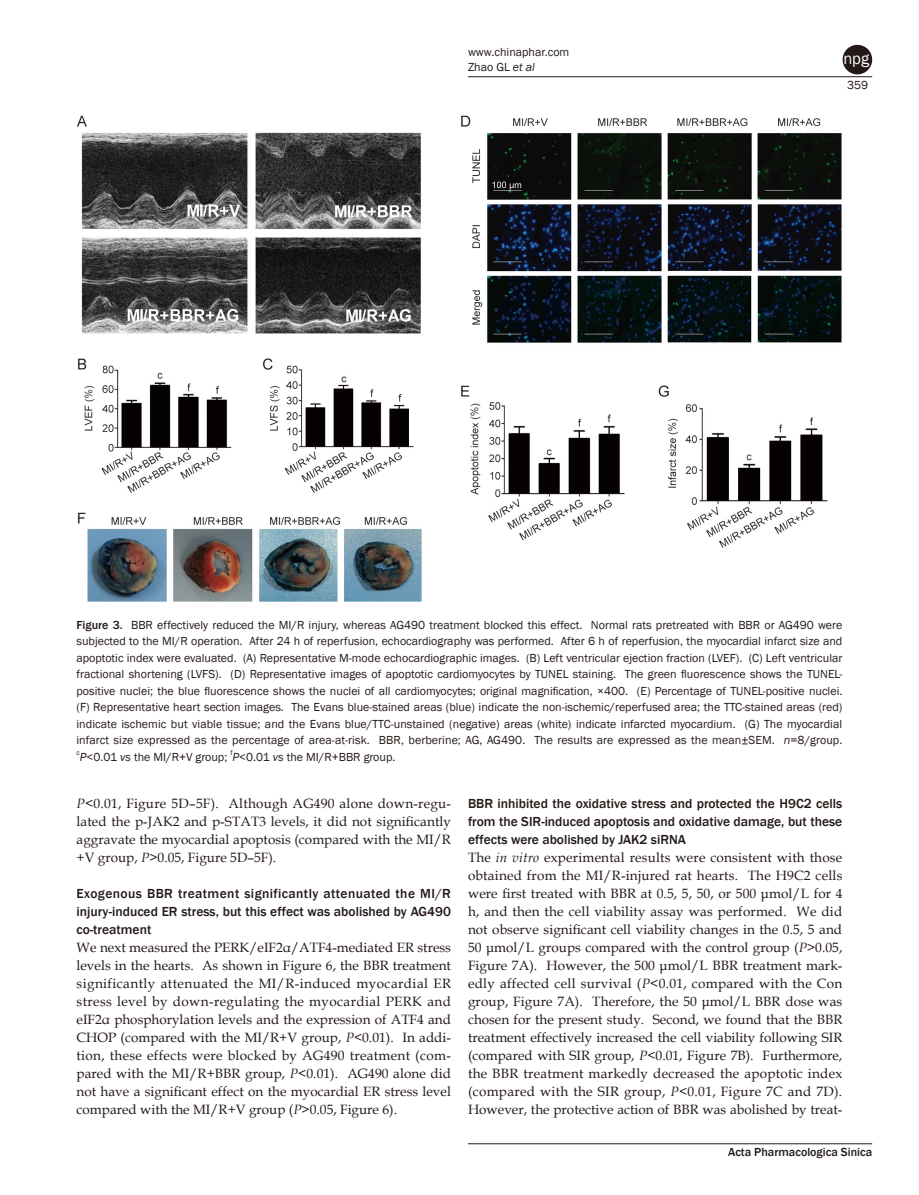
<style>
.page{position:relative;width:919px;height:1195px;background:#fff}
.page>*{position:absolute;margin:0;border:0;box-sizing:border-box;transform-origin:0 0}
.t1{font:16.5px "Franklin Gothic";color:#fff}
.无段头空英文正文{font:13.5px/18px "Book Antiqua";color:#231916;text-align:justify}
.二级标题{font:500 13.5px/18px "Franklin Gothic";color:#231916;text-align:justify}
.图表注{font:12px/16.5px "Franklin Gothic";color:#231916}
.t2{font:500 12px "Franklin Gothic";color:#231916}
.s1{font-style:italic}
.s2{font-weight:500}
</style>
<div class="page">
<hr style="left:468px;top:76px;width:404px;height:1px;background:#231916">
<hr style="left:468px;top:1143px;width:404px;height:1px;background:#231916">
<div style="left:842px;top:45px;width:30px;height:29px;background:#231916;border-radius:50%"></div>
<img style="left:77px;top:115px;width:765px;height:487px">
<p class="图表注" style="left:468px;top:45px;width:103px;line-height:15px">www.chinaphar.com<br>Zhao GL <span class="s1">et al</span></p>
<p class="t1" style="left:843px;top:48px;width:27px">npg</p>
<p class="图表注" style="left:847px;top:77px;width:23px">359</p>
<p class="图表注" style="left:76px;top:617px;width:767px;text-align:justify"><span class="s2">Figure 3.</span> BBR effectively reduced the MI/R injury, whereas AG490 treatment blocked this effect. Normal rats pretreated with BBR or AG490 were subjected to the MI/R operation. After 24 h of reperfusion, echocardiography was performed. After 6 h of reperfusion, the myocardial infarct size and apoptotic index were evaluated. (A) Representative M-mode echocardiographic images. (B) Left ventricular ejection fraction (LVEF). (C) Left ventricular fractional shortening (LVFS). (D) Representative images of apoptotic cardiomyocytes by TUNEL staining. The green fluorescence shows the TUNEL&shy;positive nuclei; the blue fluorescence shows the nuclei of all cardiomyocytes; original magnification, ×400. (E) Percentage of TUNEL-positive nuclei. (F) Representative heart section images. The Evans blue-stained areas (blue) indicate the non-ischemic/reperfused area; the TTC-stained areas (red) indicate ischemic but viable tissue; and the Evans blue/TTC-unstained (negative) areas (white) indicate infarcted myocardium. (G) The myocardial infarct size expressed as the percentage of area-at-risk. BBR, berberine; AG, AG490. The results are expressed as the mean±SEM. <span class="s1">n</span>=8/group. <sup>c</sup><span class="s1">P</span>&lt;0.01 <span class="s1">vs</span> the MI/R+V group; <sup>f</sup><span class="s1">P</span>&lt;0.01 <span class="s1">vs</span> the MI/R+BBR group.</p>
<p class="无段头空英文正文" style="left:77px;top:794px;width:376px"><span class="s1">P</span>&lt;0.01, Figure 5D–5F). Although AG490 alone down-regu&shy;lated the p-JAK2 and p-STAT3 levels, it did not significantly aggravate the myocardial apoptosis (compared with the MI/R +V group, <span class="s1">P</span>&gt;0.05, Figure 5D–5F).</p>
<p class="二级标题" style="left:77px;top:884px;width:376px">Exogenous BBR treatment significantly attenuated the MI/R injury-induced ER stress, but this effect was abolished by AG490 co-treatment</p>
<p class="无段头空英文正文" style="left:77px;top:938px;width:376px">We next measured the PERK/eIF2α/ATF4-mediated ER stress levels in the hearts. As shown in Figure 6, the BBR treatment significantly attenuated the MI/R-induced myocardial ER stress level by down-regulating the myocardial PERK and eIF2α phosphorylation levels and the expression of ATF4 and CHOP (compared with the MI/R+V group, <span class="s1">P</span>&lt;0.01). In addi&shy;tion, these effects were blocked by AG490 treatment (com&shy;pared with the MI/R+BBR group, <span class="s1">P</span>&lt;0.01). AG490 alone did not have a significant effect on the myocardial ER stress level compared with the MI/R+V group (<span class="s1">P</span>&gt;0.05, Figure 6).</p>
<p class="二级标题" style="left:468px;top:794px;width:376px">BBR inhibited the oxidative stress and protected the H9C2 cells from the SIR-induced apoptosis and oxidative damage, but these effects were abolished by JAK2 siRNA</p>
<p class="无段头空英文正文" style="left:468px;top:848px;width:376px">The <span class="s1">in vitro</span> experimental results were consistent with those obtained from the MI/R-injured rat hearts. The H9C2 cells were first treated with BBR at 0.5, 5, 50, or 500 μmol/L for 4 h, and then the cell viability assay was performed. We did not observe significant cell viability changes in the 0.5, 5 and 50 μmol/L groups compared with the control group (<span class="s1">P</span>&gt;0.05, Figure 7A). However, the 500 μmol/L BBR treatment mark&shy;edly affected cell survival (<span class="s1">P</span>&lt;0.01, compared with the Con group, Figure 7A). Therefore, the 50 μmol/L BBR dose was chosen for the present study. Second, we found that the BBR treatment effectively increased the cell viability following SIR (compared with SIR group, <span class="s1">P</span>&lt;0.01, Figure 7B). Furthermore, the BBR treatment markedly decreased the apoptotic index (compared with the SIR group, <span class="s1">P</span>&lt;0.01, Figure 7C and 7D).<br>However, the protective action of BBR was abolished by treat-</p>
<p class="t2" style="left:728px;top:1144px;width:145px">Acta Pharmacologica Sinica</p>
</div>
